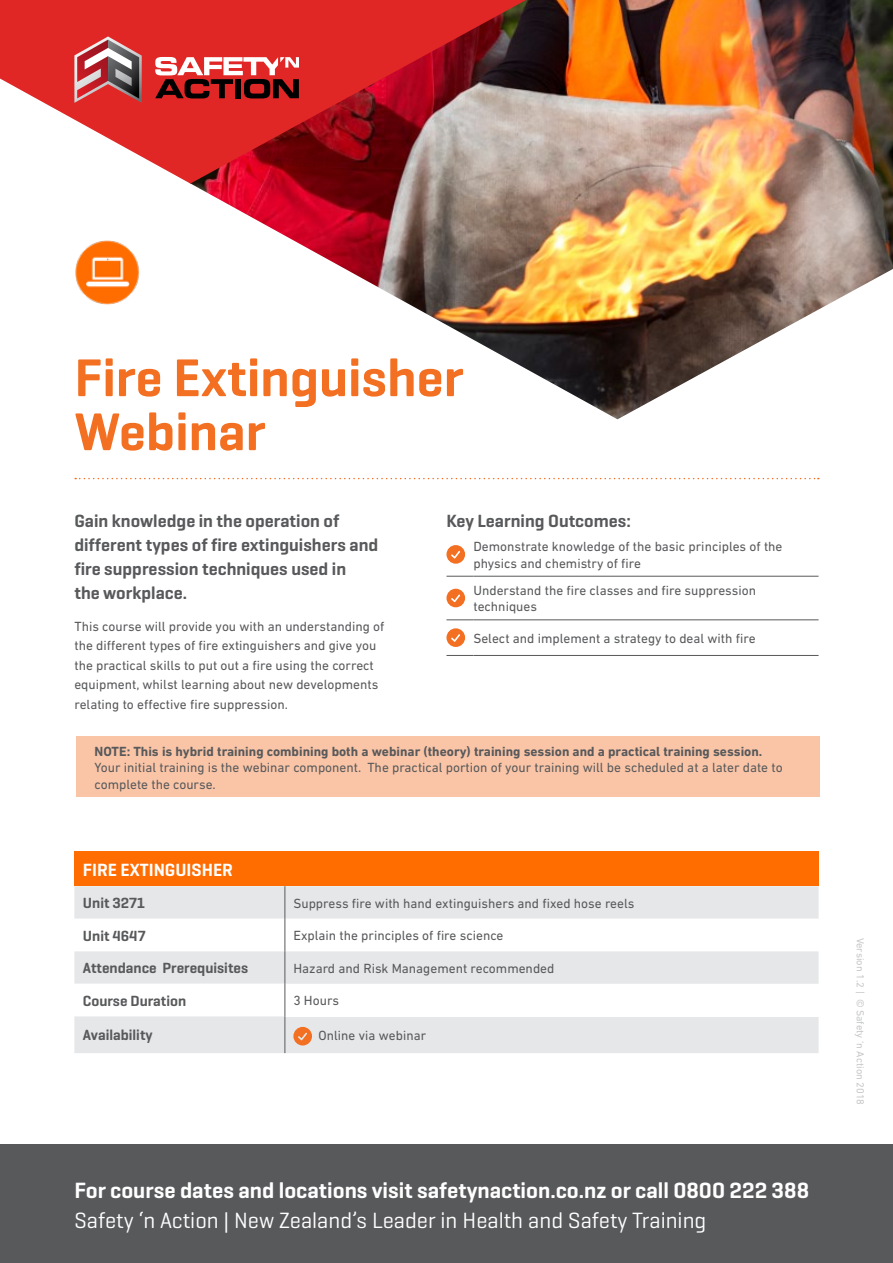
<style>
.page{position:relative;width:893px;height:1263px;background:#fff}
.page>*{position:absolute;margin:0;border:0;box-sizing:border-box;transform-origin:0 0}
.t1{font:600 54px/54px "Geogrotesque";color:#f36f21}
.t2{font:600 22.5px "Geogrotesque";color:#fff}
.t3{font:22.5px "Geogrotesque";color:#fff}
.t4{font:600 18px/24px "Geogrotesque";color:#58595b}
.t5{font:600 18px "Geogrotesque";color:#fff}
.t6{font:600 15px "Geogrotesque";color:#58595b}
.t7{font:13.5px/19.5px "DIN Next LT Pro";color:#58595b}
.t8{font:700 13.5px "DIN Next LT Pro";color:#58595b}
.t9{font:10.5px "DIN Next LT Pro";color:#c7c8ca}
</style>
<div class="page">
<img style="left:191px;top:0;width:702px;height:419px">
<div style="left:0;top:1144px;width:893px;height:119px;background:#58595b"></div>
<svg style="left:446px;top:576px;width:27px;height:1px"></svg>
<hr style="left:473px;top:576px;width:346px;height:1px;background:#58595b">
<svg style="left:446px;top:619px;width:27px;height:1px"></svg>
<hr style="left:473px;top:619px;width:346px;height:1px;background:#58595b">
<svg style="left:446px;top:655px;width:27px;height:1px"></svg>
<hr style="left:473px;top:655px;width:346px;height:1px;background:#58595b">
<svg style="left:446px;top:545px;width:19px;height:19px"></svg>
<svg style="left:446px;top:589px;width:19px;height:18px"></svg>
<svg style="left:446px;top:628px;width:19px;height:19px"></svg>
<svg style="left:75px;top:478px;width:744px;height:1px"></svg>
<div style="left:74px;top:851px;width:745px;height:35px;background:#ff6d00"></div>
<div style="left:74px;top:886px;width:745px;height:167px;background:#e6e7e8"></div>
<svg style="left:74px;top:919px;width:745px;height:97px"></svg>
<div style="left:285px;top:984px;width:534px;height:32px;background:#fff"></div>
<hr style="left:285px;top:886px;width:1px;height:33px;background:#58595b">
<hr style="left:285px;top:919px;width:1px;height:32px;background:#58595b">
<hr style="left:285px;top:951px;width:1px;height:33px;background:#58595b">
<hr style="left:285px;top:984px;width:1px;height:32px;background:#58595b">
<hr style="left:285px;top:1016px;width:1px;height:37px;background:#58595b">
<svg style="left:293px;top:1027px;width:19px;height:18px"></svg>
<img style="left:75px;top:240px;width:64px;height:65px">
<div style="left:77px;top:736px;width:743px;height:60px;background:#fac5a7"></div>
<svg style="left:0;top:0;width:565px;height:184px;background:#bf4a4b"></svg>
<svg style="left:74px;top:36px;width:68px;height:67px;background:#b45f62"></svg>
<svg style="left:155px;top:57px;width:144px;height:41px"></svg>
<h1 class="t1" style="left:74px;top:350px;width:391px">Fire Extinguisher<br>Webinar</h1>
<h3 class="t4" style="left:74px;top:508px;width:305px">Gain knowledge in the operation of different types of fire extinguishers and fire suppression techniques used in<br>the workplace.</h3>
<p class="t7" style="left:74px;top:616px;width:311px">This course will provide you with an understanding of the different types of fire extinguishers and give you the practical skills to put out a fire using the correct equipment, whilst learning about new developments relating to effective fire suppression.</p>
<h3 class="t4" style="left:446px;top:508px;width:186px">Key Learning Outcomes:</h3>
<p class="t7" style="left:473px;top:538px;width:311px;line-height:16.5px">Demonstrate knowledge of the basic principles of the physics and chemistry of fire</p>
<p class="t7" style="left:473px;top:582px;width:284px;line-height:16.5px">Understand the fire classes and fire suppression techniques</p>
<p class="t7" style="left:473px;top:628px;width:284px">Select and implement a strategy to deal with fire</p>
<p class="t8" style="left:94px;top:743px;width:669px">NOTE: This is hybrid training combining both a webinar (theory) training session and a practical training session.</p>
<p class="t7" style="left:94px;top:759px;width:690px;line-height:16.5px">Your initial training is the webinar component. The practical portion of your training will be scheduled at a later date to complete the course.</p>
<h3 class="t5" style="left:83px;top:858px;width:152px">FIRE EXTINGUISHER</h3>
<p class="t6" style="left:83px;top:894px;width:64px">Unit 3271</p>
<p class="t7" style="left:293px;top:893px;width:343px">Suppress fire with hand extinguishers and fixed hose reels</p>
<p class="t6" style="left:83px;top:926px;width:64px">Unit 4647</p>
<p class="t7" style="left:293px;top:925px;width:212px">Explain the principles of fire science</p>
<p class="t6" style="left:83px;top:959px;width:167px">Attendance Prerequisites</p>
<p class="t7" style="left:293px;top:958px;width:263px">Hazard and Risk Management recommended</p>
<p class="t6" style="left:83px;top:991px;width:105px">Course Duration</p>
<p class="t7" style="left:293px;top:990px;width:47px">3 Hours</p>
<p class="t6" style="left:83px;top:1026px;width:71px">Availability</p>
<p class="t7" style="left:318px;top:1025px;width:110px">Online via webinar</p>
<h2 class="t2" style="left:74px;top:1176px;width:736px">For course dates and locations visit safetynaction.co.nz or call 0800 222 388</h2>
<h2 class="t3" style="left:74px;top:1206px;width:633px">Safety ‘n Action | New Zealand’s Leader in Health and Safety Training</h2>
<p class="t9" style="left:866px;top:938px;width:169px;rotate:90deg">Version 1.2 | © Safety ‘n Action 2018</p>
</div>
